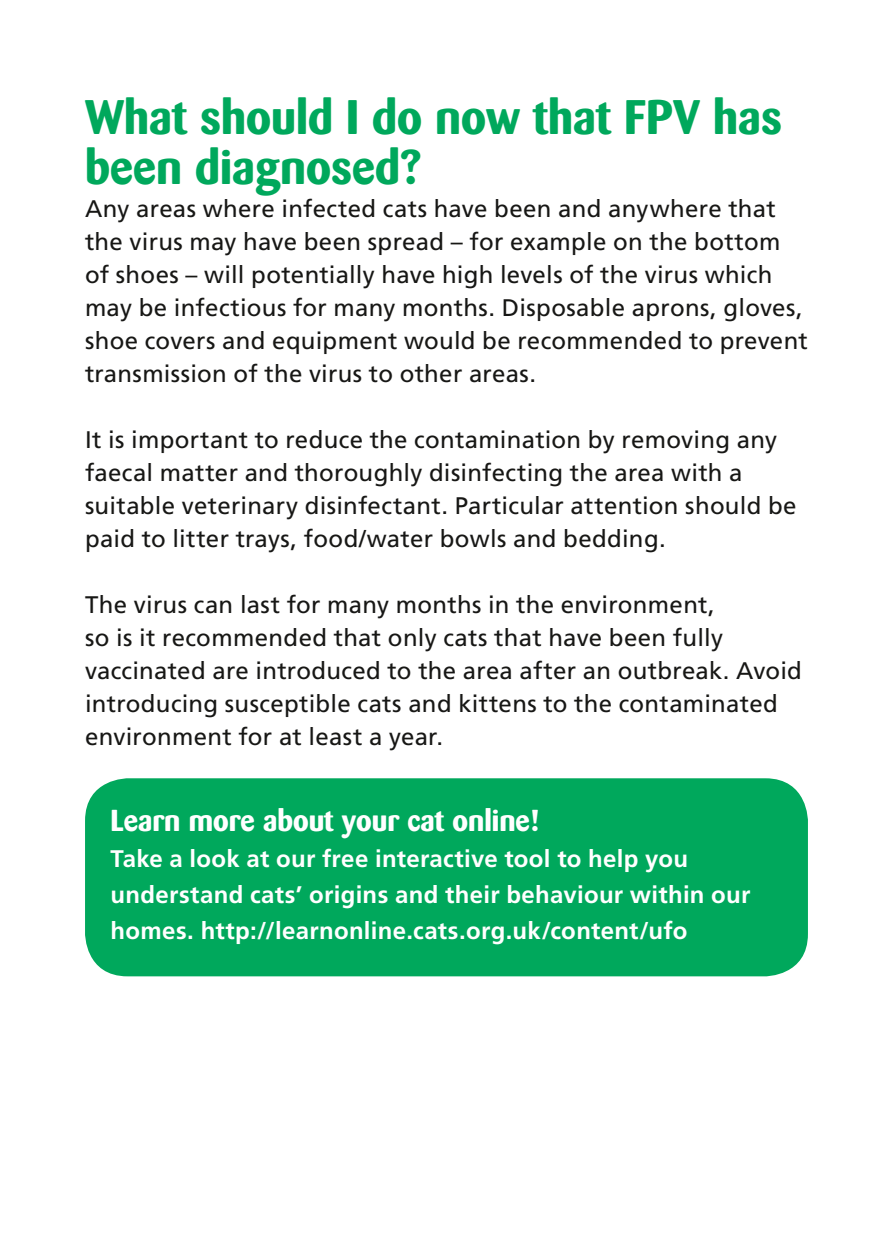
<style>
.page{position:relative;width:893px;height:1259px;background:#fff}
.page>*{position:absolute;margin:0;border:0;box-sizing:border-box;transform-origin:0 0}
.t1{font:700 48px/49.8px "Barmeno BQ";color:#00a85c}
.t2{font:700 30px "Barmeno BQ";color:#fff}
.t3{font:24px/33px "Frutiger";letter-spacing:.01em;color:#171715}
.t4{font:700 24px/36px "Frutiger";letter-spacing:.015em;color:#fff}
</style>
<div class="page">
<div style="left:85px;top:778px;width:723px;height:198px;background:#00a85c;border-radius:43px"></div>
<h1 class="t1" style="left:85px;top:92px;width:699px">What should I do now that FPV has been diagnosed?</h1>
<p class="t3" style="left:85px;top:192px;width:724px">Any areas where infected cats have been and anywhere that the virus may have been spread – for example on the bottom of shoes – will potentially have high levels of the virus which may be infectious for many months. Disposable aprons, gloves, shoe covers and equipment would be recommended to prevent transmission of the virus to other areas.</p>
<p class="t3" style="left:85px;top:423px;width:713px">It is important to reduce the contamination by removing any faecal matter and thoroughly disinfecting the area with a suitable veterinary disinfectant. Particular attention should be paid to litter trays, food/water bowls and bedding.</p>
<p class="t3" style="left:85px;top:588px;width:718px">The virus can last for many months in the environment,<br>so is it recommended that only cats that have been fully vaccinated are introduced to the area after an outbreak. Avoid introducing susceptible cats and kittens to the contaminated environment for at least a year.</p>
<p class="t2" style="left:111px;top:802px;width:430px">Learn more about your cat online!</p>
<p class="t4" style="left:111px;top:840px;width:641px">Take a look at our free interactive tool to help you understand cats’ origins and their behaviour within our homes. http://learnonline.cats.org.uk/content/ufo</p>
</div>
